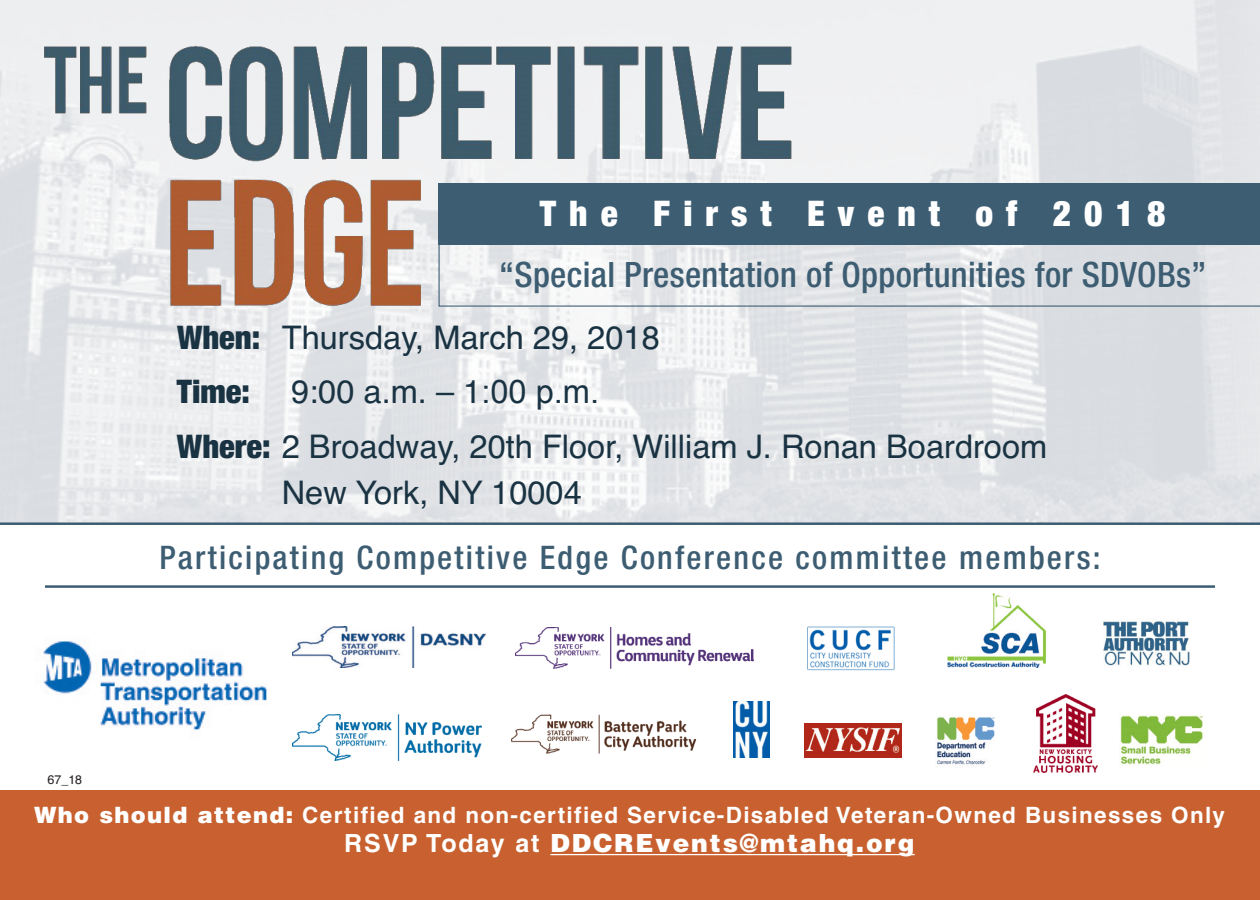
<style>
.page{position:relative;width:1260px;height:900px;background:#fff}
.page>*{position:absolute;margin:0;border:0;box-sizing:border-box;transform-origin:0 0}
.t1{font:900 condensed 35.5px "Helvetica Neue";letter-spacing:.37em;color:#fff}
.t2{font:500 condensed 35px "Helvetica Neue";letter-spacing:.01em;color:#3d5d72}
.t3{font:32.5px/54.5px "Helvetica";color:#1a3343}
.t4{font:500 condensed 32.5px "Helvetica Neue";letter-spacing:.07em;color:#3d5d72}
.t5{font:900 condensed 32.5px "Helvetica Neue";color:#1a3343}
.t6{font:900 25px "Helvetica";letter-spacing:.075em;color:#fff}
.t7{font:700 22.5px "Helvetica";letter-spacing:.06em;color:#fff}
.t8{font:12.5px "Helvetica";color:#231f20}
.s1{font-family:"Helvetica Neue";font-weight:900;font-stretch:condensed}
.s2{font-family:"Arial"}
.s3{font-weight:900}
.s4{font-weight:700}
</style>
<div class="page">
<img style="left:0;top:0;width:1260px;height:522px">
<div style="left:0;top:791px;width:1260px;height:109px;background:#c8612f"></div>
<svg style="left:819px;top:245px;width:441px;height:62px;background:#dcdfe3"></svg>
<div style="left:439px;top:183px;width:821px;height:62px;background:#3d5d72"></div>
<img style="left:292px;top:626px;width:193px;height:41px">
<img style="left:516px;top:627px;width:238px;height:41px">
<img style="left:1034px;top:695px;width:63px;height:77px">
<img style="left:293px;top:715px;width:188px;height:45px">
<img style="left:947px;top:593px;width:99px;height:74px">
<img style="left:937px;top:717px;width:58px;height:48px">
<hr style="left:0;top:522px;width:1260px;height:3px;background:#3d5d72">
<img style="left:16px;top:10px;width:803px;height:332px">
<img style="left:1120px;top:715px;width:83px;height:50px">
<img style="left:805px;top:723px;width:97px;height:35px">
<img style="left:1103px;top:620px;width:87px;height:46px">
<img style="left:43px;top:641px;width:224px;height:89px">
<hr style="left:550px;top:854px;width:365px;height:1px;background:#fff">
<hr style="left:45px;top:585px;width:1170px;height:3px;background:#3d5d72">
<img style="left:511px;top:714px;width:186px;height:40px">
<img style="left:808px;top:626px;width:87px;height:45px">
<img style="left:734px;top:701px;width:36px;height:56px">
<p class="t1" style="left:540px;top:201px;width:627px">The First Event of 2018</p>
<p class="t2" style="left:499px;top:262px;width:709px">“Special Presentation of Opportunities for SDVOBs”</p>
<p class="t3" style="left:177px;top:310px;width:484px"><span class="s1">When:</span> Thursday, March 29, 2018</p>
<p class="t5" style="left:177px;top:380px;width:74px">Time:</p>
<p class="t3" style="left:177px;top:365px;width:872px;text-indent:114px">9:00 a.m. – 1<span class="s2">:00 p.m.<br></span><span class="s1">Where:</span> 2 Broadway, 20th Floor, William J. Ronan Boardroom</p>
<p class="t3" style="left:282px;top:466px;width:302px">New York, NY 10004</p>
<p class="t4" style="left:159px;top:545px;width:943px">Participating Competitive Edge Conference committee members:</p>
<p class="t8" style="left:48px;top:772px;width:36px">67_18</p>
<p class="t7" style="left:34px;top:807px;width:1192px"><span class="s3">Who should attend:</span> Certified and non-certified Service-Disabled Veteran-Owned Businesses Only</p>
<p class="t6" style="left:344px;top:834px;width:572px"><span class="s4">RSVP Today at</span> DDCREvents@mtahq.org</p>
</div>
